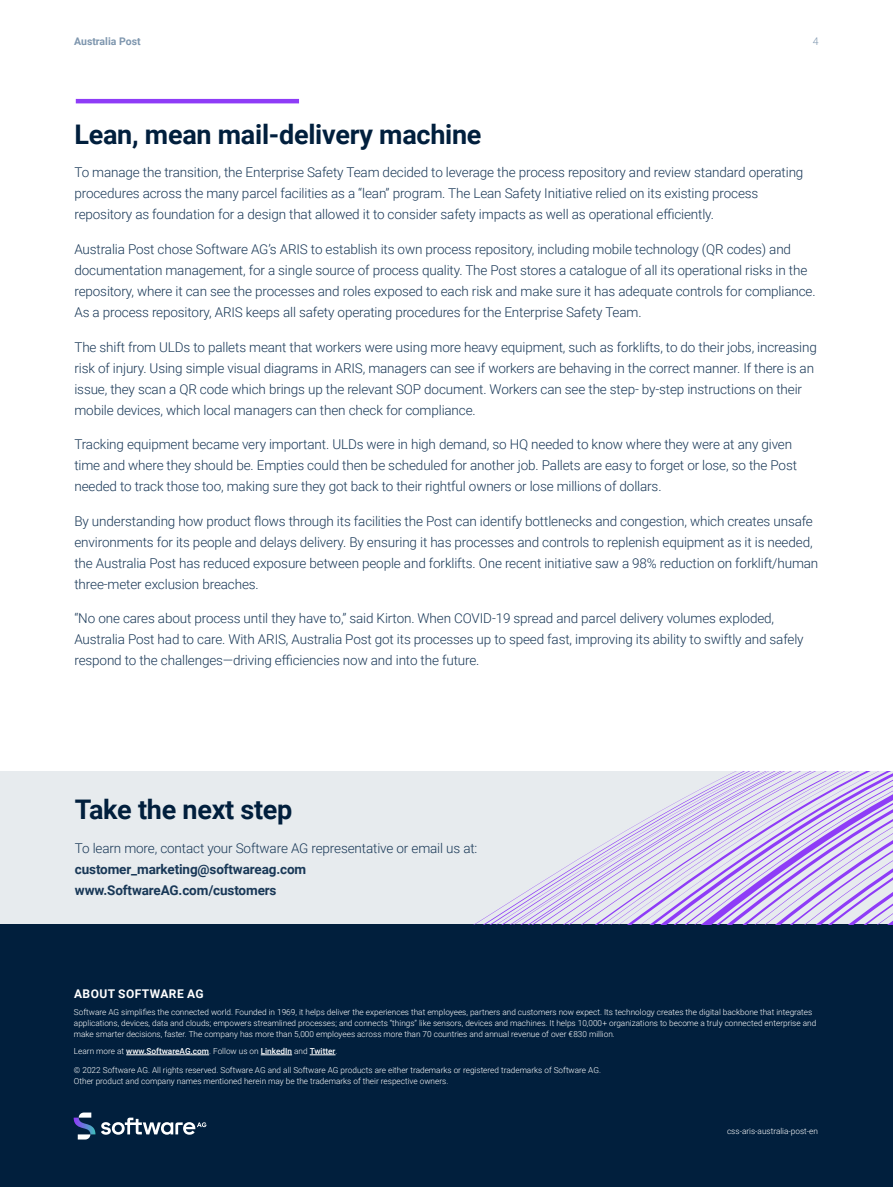
<style>
.page{position:relative;width:893px;height:1187px;background:#fff}
.page>*{position:absolute;margin:0;border:0;box-sizing:border-box;transform-origin:0 0}
.h3_-_Headline_18_26{font:700 27px "Roboto";letter-spacing:-.01em;color:#011f3d}
.body_-_9_14__dark{font:300 13.5px/21px "Roboto";letter-spacing:-.01em;color:#193857}
.body_-_9_14__dark-2{font:700 13.5px/21px "Roboto";letter-spacing:-.01em;color:#193857}
.t1{font:700 12px "Roboto";letter-spacing:.035em;color:#fff}
.t2{font:700 10.5px "Roboto";color:#7e96ae}
.t3{font:300 10.5px "Roboto";color:#7e96ae}
.t4{font:300 8.25px/11.2px "Roboto";color:#fff}
.t5{font:500 8.25px "Roboto";color:#fff}
.s1{font-weight:300}
</style>
<div class="page">
<div style="left:0;top:924px;width:893px;height:262px;background:#011f3d"></div>
<hr style="left:126px;top:1054px;width:83px;height:1px;background:#fff">
<hr style="left:261px;top:1054px;width:31px;height:1px;background:#fff">
<svg style="left:310px;top:1054px;width:26px;height:1px"></svg>
<svg style="left:74px;top:1112px;width:21px;height:27px"></svg>
<svg style="left:101px;top:1117px;width:105px;height:17px"></svg>
<div style="left:0;top:771px;width:893px;height:153px;background:#e7ebee"></div>
<svg style="left:475px;top:771px;width:418px;height:153px"></svg>
<hr style="left:76px;top:99px;width:223px;height:4px;background:#8e3cf7">
<p class="t2" style="left:74px;top:34px;width:68px">Australia Post</p>
<p class="t3" style="left:813px;top:34px;width:7px">4</p>
<p class="h3_-_Headline_18_26" style="left:74px;top:115px;width:409px">Lean, mean mail-delivery machine</p>
<p class="body_-_9_14__dark" style="left:74px;top:162px;width:730px">To manage the transition, the Enterprise Safety Team decided to leverage the process repository and review standard operating procedures across the many parcel facilities as a “lean” program. The Lean Safety Initiative relied on its existing process repository as foundation for a design that allowed it to consider safety impacts as well as operational efficiently.</p>
<p class="body_-_9_14__dark" style="left:74px;top:238px;width:743px">Australia Post chose Software AG’s ARIS to establish its own process repository, including mobile technology (QR codes) and documentation management, for a single source of process quality. The Post stores a catalogue of all its operational risks in the repository, where it can see the processes and roles exposed to each risk and make sure it has adequate controls for compliance.<br>As a process repository, ARIS keeps all safety operating procedures for the Enterprise Safety Team.</p>
<p class="body_-_9_14__dark" style="left:74px;top:336px;width:744px">The shift from ULDs to pallets meant that workers were using more heavy equipment, such as forklifts, to do their jobs, increasing risk of injury. Using simple visual diagrams in ARIS, managers can see if workers are behaving in the correct manner. If there is an issue, they scan a QR code which brings up the relevant SOP document. Workers can see the step- by-step instructions on their mobile devices, which local managers can then check for compliance.</p>
<p class="body_-_9_14__dark" style="left:74px;top:433px;width:724px">Tracking equipment became very important. ULDs were in high demand, so HQ needed to know where they were at any given time and where they should be. Empties could then be scheduled for another job. Pallets are easy to forget or lose, so the Post needed to track those too, making sure they got back to their rightful owners or lose millions of dollars.</p>
<p class="body_-_9_14__dark" style="left:74px;top:510px;width:745px">By understanding how product flows through its facilities the Post can identify bottlenecks and congestion, which creates unsafe environments for its people and delays delivery. By ensuring it has processes and controls to replenish equipment as it is needed, the Australia Post has reduced exposure between people and forklifts. One recent initiative saw a 98% reduction on forklift/human three-meter exclusion breaches.</p>
<p class="body_-_9_14__dark" style="left:74px;top:607px;width:731px">“No one cares about process until they have to,” said Kirton. When COVID-19 spread and parcel delivery volumes exploded,<br>Australia Post had to care. With ARIS, Australia Post got its processes up to speed fast, improving its ability to swiftly and safely respond to the challenges—driving efficiencies now and into the future.</p>
<p class="h3_-_Headline_18_26" style="left:75px;top:790px;width:219px">Take the next step</p>
<p class="body_-_9_14__dark-2" style="left:75px;top:837px;width:404px"><span class="s1">To learn more, contact your Software AG representative or email us at: </span>customer_marketing@softwareag.com www.SoftwareAG.com/customers</p>
<p class="t1" style="left:74px;top:985px;width:131px">ABOUT SOFTWARE AG</p>
<p class="t4" style="left:74px;top:1005px;width:744px">Software AG simplifies the connected world. Founded in 1969, it helps deliver the experiences that employees, partners and customers now expect. Its technology creates the digital backbone that integrates applications, devices, data and clouds; empowers streamlined processes; and connects “things” like sensors, devices and machines. It helps 10,000+ organizations to become a truly connected enterprise and make smarter decisions, faster. The company has more than 5,000 employees across more than 70 countries and annual revenue of over €830 million.</p>
<p class="t5" style="left:74px;top:1045px;width:265px"><span class="s1">Learn more at</span> www.SoftwareAG.com<span class="s1">. Follow us on</span> LinkedIn <span class="s1">and</span> Twitter<span class="s1">.</span></p>
<p class="t4" style="left:74px;top:1064px;width:529px">© 2022 Software AG. All rights reserved. Software AG and all Software AG products are either trademarks or registered trademarks of Software AG.<br>Other product and company names mentioned herein may be the trademarks of their respective owners.</p>
<p class="t4" style="left:727px;top:1125px;width:93px">css-aris-australia-post-en</p>
</div>
